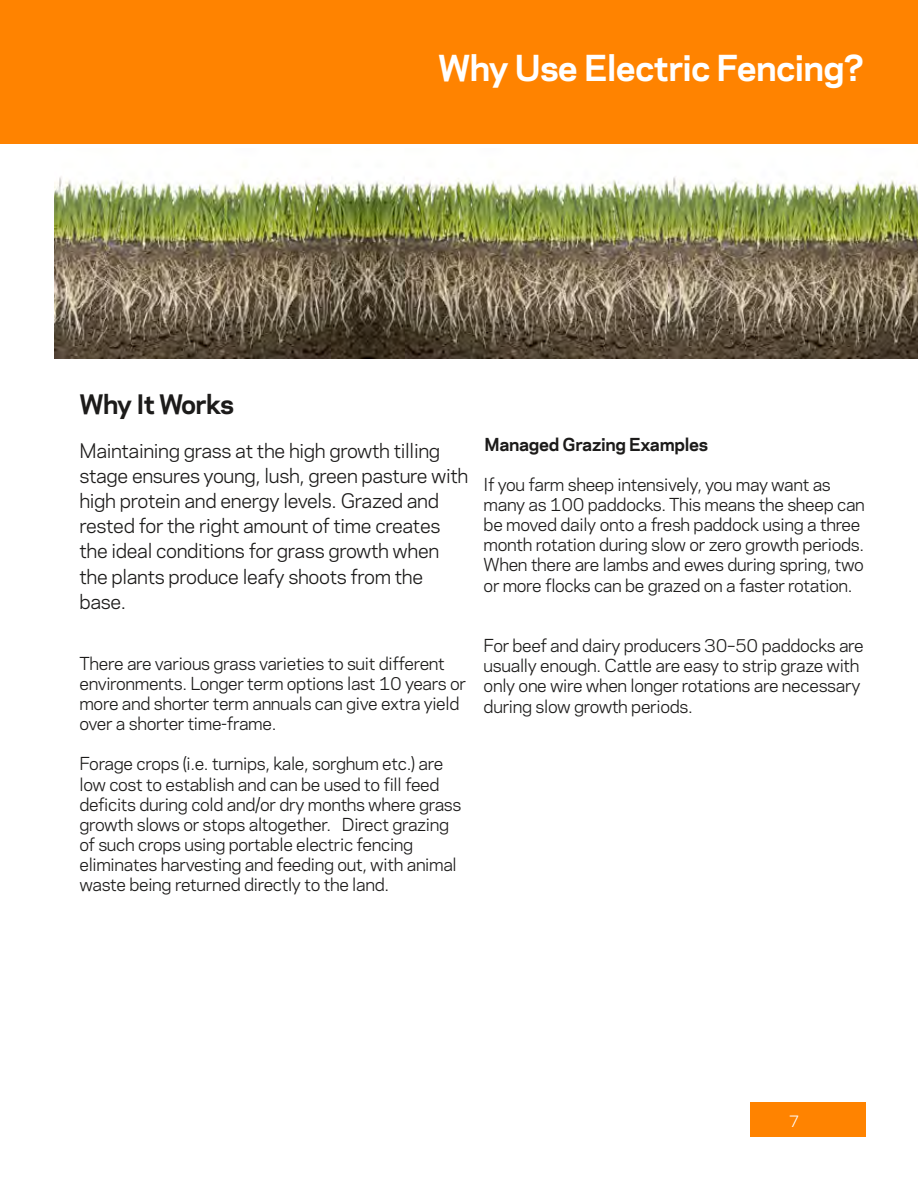
<style>
.page{position:relative;width:918px;height:1188px;background:#fff}
.page>*{position:absolute;margin:0;border:0;box-sizing:border-box;transform-origin:0 0}
.t1{font:700 33.6px "Galaxie Polaris";letter-spacing:-.02em;color:#fff}
.t2{font:700 25.2px "Galaxie Polaris";letter-spacing:-.025em;color:#1c1b1a}
.t3{font:18.9px/25.2px "Galaxie Polaris";letter-spacing:-.02em;color:#1c1b1a}
.t4{font:16.8px/20.1px "Galaxie Polaris";letter-spacing:-.02em;color:#1c1b1a}
.t5{font:700 16.8px "Galaxie Polaris";letter-spacing:-.02em;color:#1c1b1a}
.t6{font:15px "Galaxie Polaris";color:#fff}
</style>
<div class="page">
<div style="left:750px;top:1103px;width:115px;height:34px;background:#ff8300"></div>
<div style="left:0;top:0;width:918px;height:143px;background:#ff8300"></div>
<img style="left:54px;top:177px;width:615px;height:182px">
<img style="left:669px;top:177px;width:249px;height:182px">
<h1 class="t1" style="left:438px;top:43px;width:427px">Why Use Electric Fencing?</h1>
<h2 class="t2" style="left:80px;top:386px;width:156px">Why It Works</h2>
<p class="t3" style="left:80px;top:437px;width:390px">Maintaining grass at the high growth tilling stage ensures young, lush, green pasture with high protein and energy levels. Grazed and rested for the right amount of time creates the ideal conditions for grass growth when the plants produce leafy shoots from the base.</p>
<p class="t4" style="left:80px;top:652px;width:388px">There are various grass varieties to suit different environments. Longer term options last 10 years or more and shorter term annuals can give extra yield over a shorter time-frame.</p>
<p class="t4" style="left:80px;top:753px;width:383px">Forage crops (i.e. turnips, kale, sorghum etc.) are low cost to establish and can be used to fill feed deficits during cold and/or dry months where grass growth slows or stops altogether. Direct grazing of such crops using portable electric fencing eliminates harvesting and feeding out, with animal waste being returned directly to the land.</p>
<p class="t5" style="left:485px;top:432px;width:225px">Managed Grazing Examples</p>
<p class="t4" style="left:484px;top:473px;width:383px">If you farm sheep intensively, you may want as many as 100 paddocks. This means the sheep can be moved daily onto a fresh paddock using a three month rotation during slow or zero growth periods.<br>When there are lambs and ewes during spring, two or more flocks can be grazed on a faster rotation.</p>
<p class="t4" style="left:484px;top:635px;width:382px">For beef and dairy producers 30–50 paddocks are usually enough. Cattle are easy to strip graze with only one wire when longer rotations are necessary during slow growth periods.</p>
<p class="t6" style="left:789px;top:1110px;width:12px">7</p>
</div>
